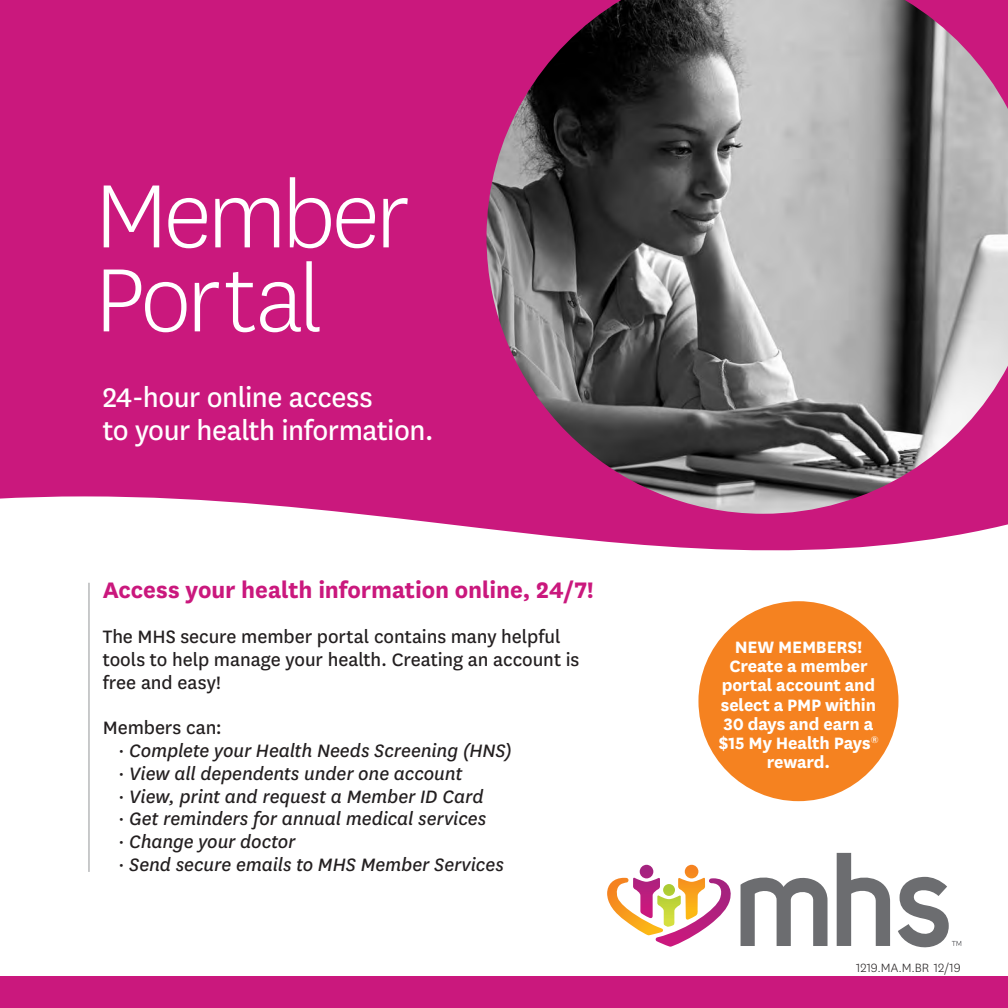
<style>
.page{position:relative;width:1008px;height:1008px;background:#fff}
.page>*{position:absolute;margin:0;border:0;box-sizing:border-box;transform-origin:0 0}
.t1{font:300 105px/84px "Centene Sans";letter-spacing:-.04em;color:#fff}
.t2{font:31.5px/33.2px "Centene Sans";letter-spacing:-.015em;color:#fff}
.t3{font:700 26.25px "Centene Sans";letter-spacing:-.005em;color:#ca187d}
.t4{font:italic 21px/22.8px "Centene Sans";letter-spacing:-.005em;color:#231f20}
.t5{font:21px/22.8px "Centene Sans";letter-spacing:-.005em;color:#231f20}
.t6{font:700 19.25px/19.2px "Centene Sans";letter-spacing:-.01em;color:#fff;text-align:center}
.t7{font:300 14px "Centene Sans";letter-spacing:-.005em;color:#231f20}
</style>
<div class="page">
<div style="left:0;top:0;width:1008px;height:587px;background:#ca187d"></div>
<svg style="left:0;top:496px;width:1008px;height:142px;fill:#fff"></svg>
<img style="left:486px;top:0;width:522px;height:514px">
<svg style="left:607px;top:865px;width:124px;height:82px"></svg>
<svg style="left:740px;top:877px;width:87px;height:69px"></svg>
<svg style="left:898px;top:877px;width:63px;height:70px"></svg>
<svg style="left:836px;top:853px;width:54px;height:93px"></svg>
<hr style="left:89px;top:583px;width:1px;height:289px;background:#939598">
<div style="left:0;top:976px;width:1008px;height:32px;background:#ca187d"></div>
<div style="left:698px;top:601px;width:200px;height:200px;background:#f58220;border-radius:50%"></div>
<h1 class="t1" style="left:95px;top:170px;width:317px">Member<br>Portal</h1>
<h2 class="t2" style="left:103px;top:379px;width:332px">24-hour online access<br>to your health information.</h2>
<p class="t3" style="left:103px;top:571px;width:492px">Access your health information online, 24/7!</p>
<p class="t5" style="left:103px;top:625px;width:478px">The MHS secure member portal contains many helpful tools to help manage your health. Creating an account is free and easy!</p>
<p class="t5" style="left:103px;top:716px;width:121px">Members can:</p>
<p class="t4" style="left:118px;top:739px;width:395px">· Complete your Health Needs Screening (HNS) · View all dependents under one account<br>· View, print and request a Member ID Card<br>· Get reminders for annual medical services<br>· Change your doctor<br>· Send secure emails to MHS Member Services</p>
<p class="t6" style="left:718px;top:636px;width:162px">NEW MEMBERS!<br>Create a member portal account and select a PMP within<br>30 days and earn a $15 My Health Pays<sup>® </sup>reward.</p>
<p class="t7" style="left:856px;top:959px;width:106px">1219.MA.M.BR 12/19</p>
</div>
